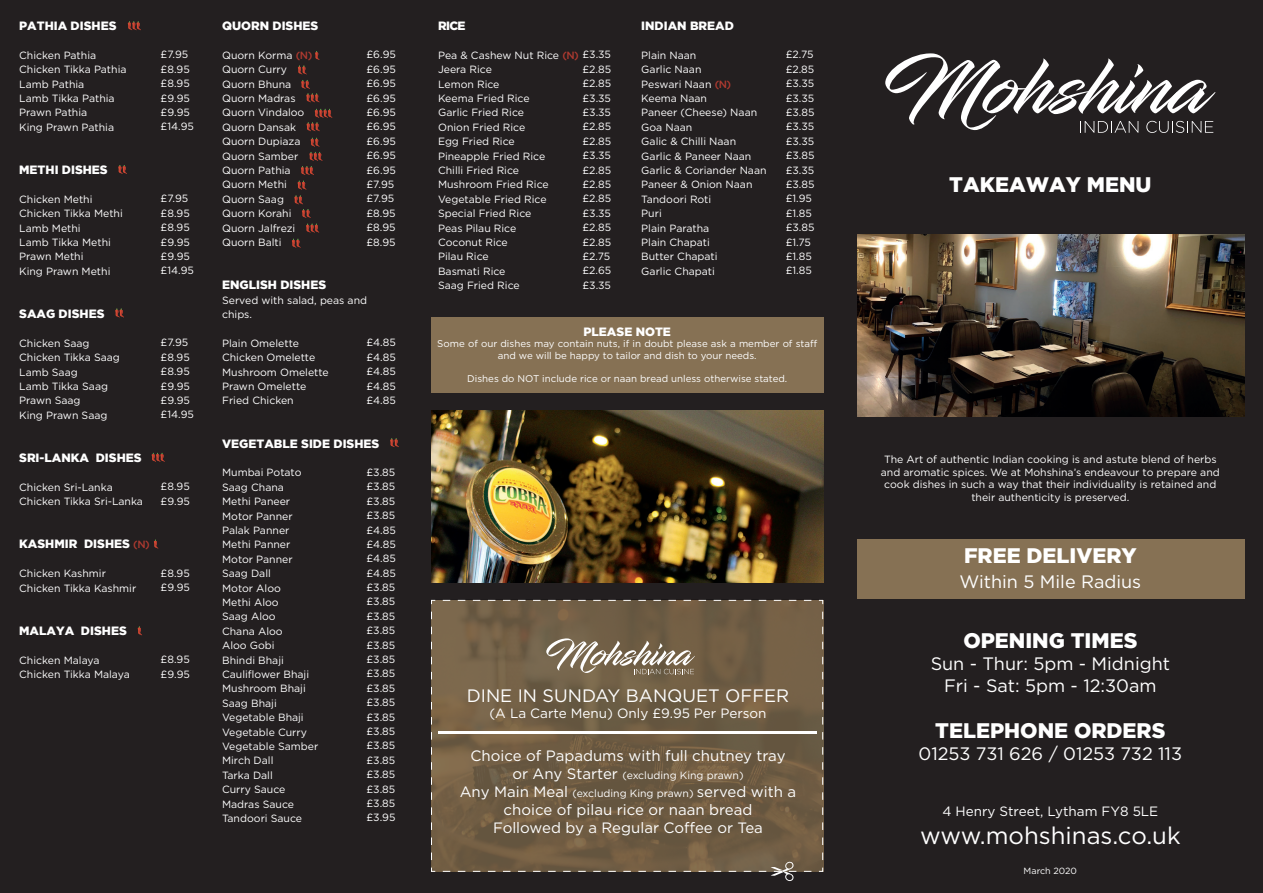
<style>
.page{position:relative;width:1263px;height:893px;background:#231f20}
.page>*{position:absolute;margin:0;border:0;box-sizing:border-box;transform-origin:0 0}
.t1{font:24px "Gotham";color:#fff}
.t2{font:900 21px "Gotham";color:#fff}
.t3{font:18px/21.6px "Gotham";color:#fff;text-align:center}
.t4{font:15px/18px "Gotham";color:#fff;text-align:center}
.t5{font:13.5px "Gotham";color:#fff}
.t6{font:900 12px "Gotham";color:#fff}
.t7{font:10.5px/14.4px "Gotham";color:#fff}
.t8{font:9.75px/11.7px "Gotham";color:#fff;text-align:center}
.t9{font:9px "Gotham";color:#fff}
.s1{font-weight:500;font-size:10.5px;color:#af3a30}
.s2{font-weight:500;color:#af3a30}
.s3{font-size:15px}
.s4{font-size:10.5px}
</style>
<div class="page">
<div style="left:857px;top:539px;width:388px;height:59px;background:#867154"></div>
<svg style="left:885px;top:53px;width:330px;height:80px"></svg>
<img style="left:857px;top:235px;width:388px;height:182px">
<svg style="left:138px;top:626px;width:4px;height:9px"></svg>
<svg style="left:154px;top:540px;width:4px;height:9px"></svg>
<svg style="left:315px;top:51px;width:4px;height:9px"></svg>
<svg style="left:390px;top:438px;width:9px;height:9px"></svg>
<svg style="left:115px;top:308px;width:9px;height:9px"></svg>
<svg style="left:118px;top:165px;width:9px;height:9px"></svg>
<svg style="left:298px;top:65px;width:9px;height:9px"></svg>
<svg style="left:294px;top:181px;width:17px;height:37px"></svg>
<svg style="left:292px;top:239px;width:9px;height:9px"></svg>
<svg style="left:152px;top:453px;width:13px;height:9px"></svg>
<svg style="left:128px;top:21px;width:13px;height:9px"></svg>
<svg style="left:301px;top:80px;width:18px;height:22px"></svg>
<svg style="left:301px;top:138px;width:21px;height:37px"></svg>
<svg style="left:306px;top:224px;width:13px;height:9px"></svg>
<svg style="left:307px;top:109px;width:25px;height:22px"></svg>
<img style="left:431px;top:410px;width:392px;height:172px">
<div style="left:431px;top:317px;width:392px;height:76px;background:#867154"></div>
<svg style="left:431px;top:600px;width:392px;height:272px;background:#726047"></svg>
<svg style="left:546px;top:638px;width:149px;height:36px;background:#948673"></svg>
<svg style="left:443px;top:861px;width:372px;height:20px"></svg>
<p class="t6" style="left:19px;top:19px;width:99px">PATHIA DISHES</p>
<p class="t7" style="left:19px;top:48px;width:109px">Chicken Pathia<br>Chicken Tikka Pathia<br>Lamb Pathia<br>Lamb Tikka Pathia<br>Prawn Pathia<br>King Prawn Pathia</p>
<p class="t6" style="left:19px;top:163px;width:90px">METHI DISHES</p>
<p class="t7" style="left:19px;top:192px;width:105px">Chicken Methi<br>Chicken Tikka Methi<br>Lamb Methi<br>Lamb Tikka Methi<br>Prawn Methi<br>King Prawn Methi</p>
<p class="t6" style="left:19px;top:307px;width:87px">SAAG DISHES</p>
<p class="t7" style="left:19px;top:336px;width:102px">Chicken Saag<br>Chicken Tikka Saag<br>Lamb Saag<br>Lamb Tikka Saag<br>Prawn Saag<br>King Prawn Saag</p>
<p class="t6" style="left:19px;top:451px;width:124px">SRI-LANKA DISHES</p>
<p class="t7" style="left:19px;top:480px;width:125px">Chicken Sri-Lanka<br>Chicken Tikka Sri-Lanka</p>
<p class="t6" style="left:19px;top:537px;width:132px">KASHMIR DISHES <span class="s1">(N)</span></p>
<p class="t7" style="left:19px;top:566px;width:119px">Chicken Kashmir<br>Chicken Tikka Kashmir</p>
<p class="t6" style="left:19px;top:624px;width:109px">MALAYA DISHES</p>
<p class="t7" style="left:19px;top:652px;width:112px">Chicken Malaya<br>Chicken Tikka Malaya</p>
<p class="t7" style="left:161px;top:47px;width:35px">£7.95 £8.95 £8.95 £9.95 £9.95 £14.95</p>
<p class="t7" style="left:161px;top:191px;width:35px">£7.95 £8.95 £8.95 £9.95 £9.95 £14.95</p>
<p class="t7" style="left:161px;top:335px;width:35px">£7.95 £8.95 £8.95 £9.95 £9.95 £14.95</p>
<p class="t7" style="left:161px;top:479px;width:31px">£8.95 £9.95</p>
<p class="t7" style="left:161px;top:566px;width:31px">£8.95 £9.95</p>
<p class="t7" style="left:161px;top:652px;width:31px">£8.95 £9.95</p>
<p class="t6" style="left:222px;top:19px;width:98px">QUORN DISHES</p>
<p class="t7" style="left:222px;top:48px;width:92px">Quorn Korma <span class="s2">(N)<br></span>Quorn Curry<br>Quorn Bhuna<br>Quorn Madras<br>Quorn Vindaloo<br>Quorn Dansak<br>Quorn Dupiaza<br>Quorn Samber<br>Quorn Pathia<br>Quorn Methi<br>Quorn Saag<br>Quorn Korahi<br>Quorn Jalfrezi<br>Quorn Balti</p>
<p class="t6" style="left:222px;top:278px;width:106px">ENGLISH DISHES</p>
<p class="t7" style="left:222px;top:292px;width:147px">Served with salad, peas and chips.</p>
<p class="t7" style="left:222px;top:336px;width:108px">Plain Omelette<br>Chicken Omelette<br>Mushroom Omelette<br>Prawn Omelette<br>Fried Chicken</p>
<p class="t6" style="left:222px;top:436px;width:159px">VEGETABLE SIDE DISHES</p>
<p class="t7" style="left:222px;top:465px;width:98px">Mumbai Potato<br>Saag Chana<br>Methi Paneer<br>Motor Panner<br>Palak Panner<br>Methi Panner<br>Motor Panner<br>Saag Dall<br>Motor Aloo<br>Methi Aloo<br>Saag Aloo<br>Chana Aloo<br>Aloo Gobi<br>Bhindi Bhaji<br>Cauliflower Bhaji<br>Mushroom Bhaji<br>Saag Bhaji<br>Vegetable Bhaji<br>Vegetable Curry<br>Vegetable Samber<br>Mirch Dall<br>Tarka Dall<br>Curry Sauce<br>Madras Sauce<br>Tandoori Sauce</p>
<p class="t7" style="left:366px;top:47px;width:31px">£6.95 £6.95 £6.95 £6.95 £6.95 £6.95 £6.95 £6.95 £6.95 £7.95 £7.95 £8.95 £8.95 £8.95</p>
<p class="t7" style="left:366px;top:335px;width:31px;text-align:justify">£4.85 £4.85 £4.85 £4.85 £4.85</p>
<p class="t7" style="left:366px;top:465px;width:31px;text-align:justify">£3.85 £3.85 £3.85 £3.85 £4.85 £4.85 £4.85 £4.85 £3.85 £3.85 £3.85 £3.85 £3.85 £3.85 £3.85 £3.85 £3.85 £3.85 £3.85 £3.85 £3.85 £3.85 £3.85 £3.85 £3.95</p>
<p class="t6" style="left:438px;top:19px;width:29px">RICE</p>
<p class="t7" style="left:438px;top:48px;width:174px">Pea &amp; Cashew Nut Rice <span class="s2">(N)</span> £3.35<br>Jeera Rice<br>Lemon Rice<br>Keema Fried Rice<br>Garlic Fried Rice<br>Onion Fried Rice<br>Egg Fried Rice<br>Pineapple Fried Rice<br>Chilli Fried Rice<br>Mushroom Fried Rice<br>Vegetable Fried Rice<br>Special Fried Rice<br>Peas Pilau Rice<br>Coconut Rice<br>Pilau Rice<br>Basmati Rice<br>Saag Fried Rice</p>
<p class="t7" style="left:582px;top:62px;width:30px;text-align:justify">£2.85 £2.85 £3.35 £3.35 £2.85 £2.85 £3.35 £2.85 £2.85 £2.85 £3.35 £2.85 £2.85 £2.75 £2.65 £3.35</p>
<p class="t6" style="left:641px;top:19px;width:94px">INDIAN BREAD</p>
<p class="t7" style="left:641px;top:48px;width:127px">Plain Naan<br>Garlic Naan<br>Peswari Naan <span class="s2">(N)<br></span>Keema Naan<br>Paneer (Cheese) Naan<br>Goa Naan<br>Galic &amp; Chilli Naan<br>Garlic &amp; Paneer Naan<br>Garlic &amp; Coriander Naan<br>Paneer &amp; Onion Naan<br>Tandoori Roti<br>Puri<br>Plain Paratha<br>Plain Chapati<br>Butter Chapati<br>Garlic Chapati</p>
<p class="t7" style="left:786px;top:47px;width:30px">£2.75 £2.85 £3.35 £3.35 £3.85 £3.35 £3.35 £3.85 £3.35 £3.85 £1.95 £1.85 £3.85 £1.75 £1.85 £1.85</p>
<p class="t6" style="left:583px;top:324px;width:89px">PLEASE NOTE</p>
<p class="t8" style="left:437px;top:338px;width:381px">Some of our dishes may contain nuts, if in doubt please ask a member of staff and we will be happy to tailor and dish to your needs.</p>
<p class="t8" style="left:467px;top:373px;width:322px">Dishes do NOT include rice or naan bread unless otherwise stated.</p>
<h3 class="t3" style="left:467px;top:684px;width:324px">DINE IN SUNDAY BANQUET OFFER</h3>
<p class="t5" style="left:489px;top:705px;width:279px">(A La Carte Menu) Only £9.95 Per Person</p>
<h3 class="t4" style="left:470px;top:747px;width:317px">Choice of Papadums with full chutney tray</h3>
<p class="t7" style="left:512px;top:768px;width:233px"><span class="s3">or Any Starter</span> (excluding King prawn)</p>
<h3 class="t4" style="left:460px;top:783px;width:338px">Any Main Meal <span class="s4">(excluding King prawn)</span> served with a choice of pilau rice or naan bread<br>Followed by a Regular Coffee or Tea</h3>
<h2 class="t2" style="left:949px;top:172px;width:204px">TAKEAWAY MENU</h2>
<p class="t7" style="left:881px;top:453px;width:340px;line-height:12.6px;text-align:center">The Art of authentic Indian cooking is and astute blend of herbs and aromatic spices. We at Mohshina’s endeavour to prepare and cook dishes in such a way that their individuality is retained and their authenticity is preserved.</p>
<h2 class="t2" style="left:964px;top:543px;width:174px">FREE DELIVERY</h2>
<h3 class="t3" style="left:959px;top:570px;width:183px">Within 5 Mile Radius</h3>
<h2 class="t2" style="left:963px;top:629px;width:176px">OPENING TIMES</h2>
<h3 class="t3" style="left:931px;top:652px;width:241px">Sun - Thur: 5pm - Midnight<br>Fri - Sat: 5pm - 12:30am</h3>
<h2 class="t2" style="left:935px;top:719px;width:232px">TELEPHONE ORDERS</h2>
<h3 class="t3" style="left:918px;top:742px;width:265px">01253 731 626 / 01253 732 113</h3>
<p class="t5" style="left:942px;top:803px;width:217px">4 Henry Street, Lytham FY8 5LE</p>
<h1 class="t1" style="left:920px;top:820px;width:262px">www.mohshinas.co.uk</h1>
<p class="t9" style="left:1024px;top:865px;width:55px">March 2020</p>
</div>
